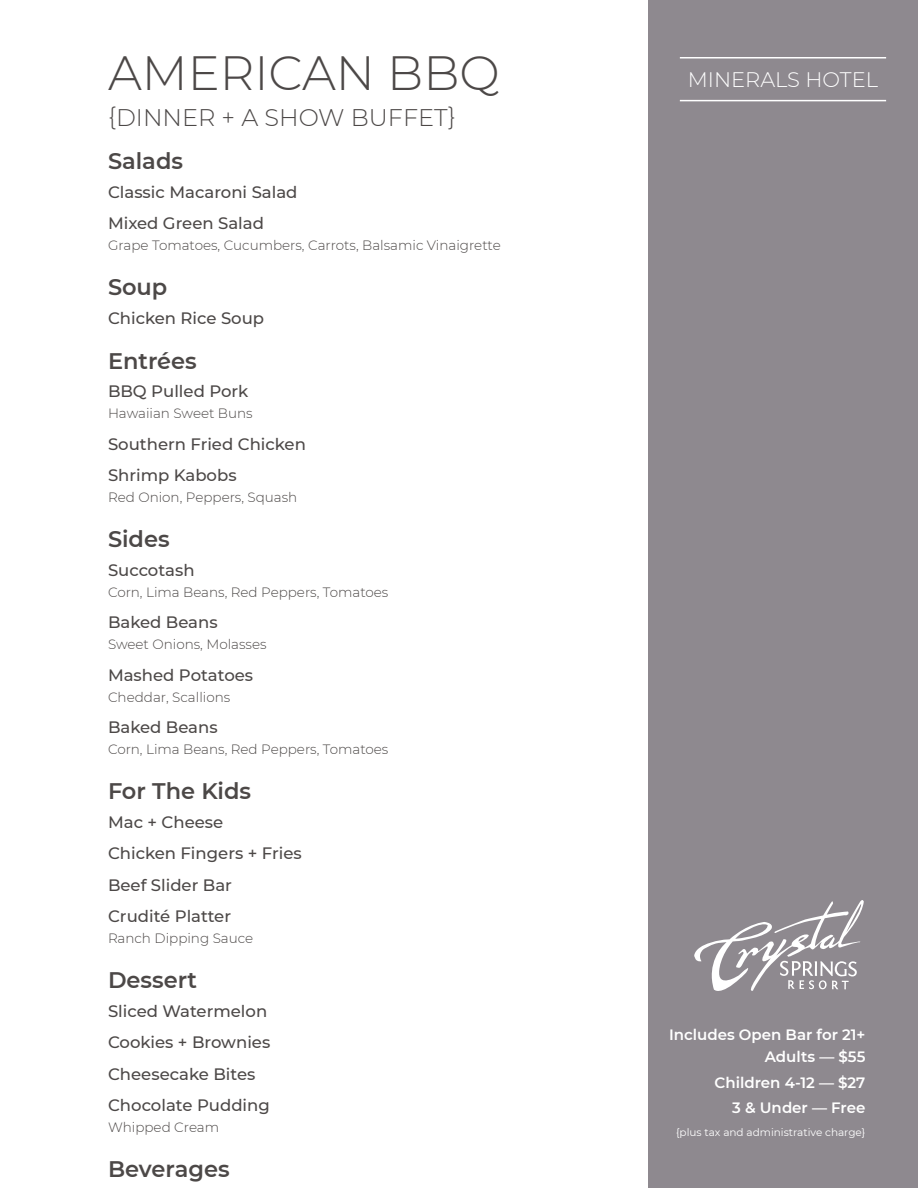
<style>
.page{position:relative;width:918px;height:1188px;background:#fff}
.page>*{position:absolute;margin:0;border:0;box-sizing:border-box;transform-origin:0 0}
.t1{font:300 48px "Montserrat";color:#4c4847}
.t2{font:300 24px "Montserrat";color:#4c4847}
.t3{font:600 22.5px "Montserrat";color:#4c4847}
.t4{font:300 21px "Montserrat";color:#fff}
.t5{font:500 16.5px/31.5px "Montserrat";color:#4c4847}
.t6{font:600 15px/25.5px "Montserrat";color:#fff;text-align:right}
.t7{font:300 13.5px "Montserrat";color:#4c4847}
.t8{font:10.5px "Montserrat";color:#fff}
</style>
<div class="page">
<div style="left:648px;top:0;width:270px;height:1188px;background:#8e898f"></div>
<svg style="left:694px;top:900px;width:170px;height:91px"></svg>
<hr style="left:680px;top:57px;width:206px;height:1px;background:#fff">
<hr style="left:680px;top:100px;width:206px;height:1px;background:#fff">
<p class="t1" style="left:108px;top:40px;width:393px">AMERICAN BBQ</p>
<p class="t2" style="left:108px;top:101px;width:349px">{DINNER + A SHOW BUFFET}</p>
<p class="t3" style="left:108px;top:146px;width:77px">Salads</p>
<p class="t5" style="left:108px;top:176px;width:191px">Classic Macaroni Salad</p>
<p class="t5" style="left:108px;top:207px;width:158px">Mixed Green Salad</p>
<p class="t7" style="left:108px;top:237px;width:394px">Grape Tomatoes, Cucumbers, Carrots, Balsamic Vinaigrette</p>
<p class="t3" style="left:108px;top:272px;width:61px">Soup</p>
<p class="t5" style="left:108px;top:302px;width:158px">Chicken Rice Soup</p>
<p class="t3" style="left:108px;top:345px;width:90px">Entrées</p>
<p class="t5" style="left:108px;top:375px;width:142px">BBQ Pulled Pork</p>
<p class="t7" style="left:108px;top:405px;width:146px">Hawaiian Sweet Buns</p>
<p class="t5" style="left:108px;top:428px;width:199px">Southern Fried Chicken</p>
<p class="t5" style="left:108px;top:459px;width:130px">Shrimp Kabobs</p>
<p class="t7" style="left:108px;top:489px;width:191px">Red Onion, Peppers, Squash</p>
<p class="t3" style="left:108px;top:524px;width:63px">Sides</p>
<p class="t5" style="left:108px;top:554px;width:88px">Succotash</p>
<p class="t7" style="left:108px;top:583px;width:282px">Corn, Lima Beans, Red Peppers, Tomatoes</p>
<p class="t5" style="left:108px;top:606px;width:111px">Baked Beans</p>
<p class="t7" style="left:108px;top:636px;width:160px">Sweet Onions, Molasses</p>
<p class="t5" style="left:108px;top:659px;width:147px">Mashed Potatoes</p>
<p class="t7" style="left:108px;top:688px;width:124px">Cheddar, Scallions</p>
<p class="t5" style="left:108px;top:711px;width:111px">Baked Beans</p>
<p class="t7" style="left:108px;top:741px;width:282px">Corn, Lima Beans, Red Peppers, Tomatoes</p>
<p class="t3" style="left:108px;top:776px;width:145px">For The Kids</p>
<p class="t5" style="left:108px;top:806px;width:195px">Mac + Cheese<br>Chicken Fingers + Fries</p>
<p class="t5" style="left:108px;top:869px;width:126px">Beef Slider Bar</p>
<p class="t5" style="left:108px;top:900px;width:125px">Crudité Platter</p>
<p class="t7" style="left:108px;top:930px;width:147px">Ranch Dipping Sauce</p>
<p class="t3" style="left:108px;top:965px;width:91px">Dessert</p>
<p class="t5" style="left:108px;top:995px;width:161px">Sliced Watermelon</p>
<p class="t5" style="left:108px;top:1026px;width:164px">Cookies + Brownies<br>Cheesecake Bites<br>Chocolate Pudding</p>
<p class="t7" style="left:108px;top:1119px;width:113px">Whipped Cream</p>
<p class="t3" style="left:108px;top:1154px;width:123px">Beverages</p>
<p class="t4" style="left:688px;top:65px;width:192px">MINERALS HOTEL</p>
<p class="t6" style="left:669px;top:1021px;width:198px">Includes Open Bar for 21+</p>
<p class="t6" style="left:715px;top:1043px;width:152px">Adults — $55<br>Children 4-12 — $27<br>3 &amp; Under — Free</p>
<p class="t8" style="left:676px;top:1125px;width:191px">{plus tax and administrative charge}</p>
</div>
